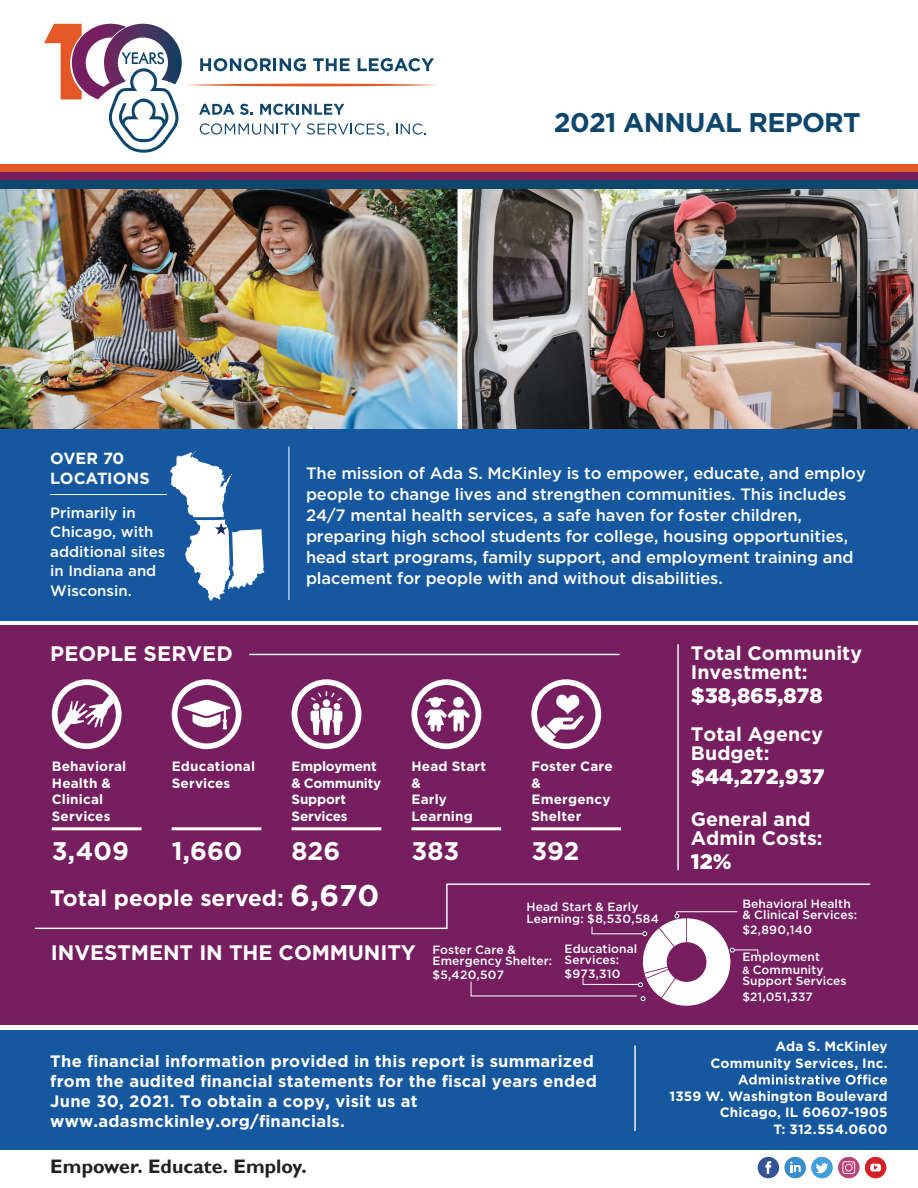
<style>
.page{position:relative;width:918px;height:1188px;background:#fff}
.page>*{position:absolute;margin:0;border:0;box-sizing:border-box;transform-origin:0 0}
.t1{font:700 27px "Gotham";letter-spacing:-.025em;color:#0e466c}
.t2{font:700 25.5px "Gotham";color:#fff}
.t3{font:700 22.5px "Gotham";color:#fff}
.t4{font:700 21px "Gotham";letter-spacing:-.005em;color:#fff}
.t5{font:900 21px "Gotham";color:#fff}
.t6{font:700 19.5px/19.5px "Gotham";color:#fff}
.t7{font:700 19.5px "Gill Sans";color:#231f20}
.t8{font:500 16.5px/21px "Gotham";letter-spacing:-.005em;color:#fff}
.t9{font:700 16.5px/19.8px "Gotham";letter-spacing:.015em;color:#fff}
.t10{font:700 16.2px/19.4px "Gotham";color:#fff}
.t11{font:500 15px/19.5px "Gotham";color:#fff}
.t12{font:700 13.5px/16.5px "Gotham";letter-spacing:.015em;color:#fff}
.t13{font:700 13.5px/16.5px "Gotham";letter-spacing:-.015em;color:#fff}
.t14{font:500 12px/11.2px "Gotham";letter-spacing:.01em;color:#fff}
.s1{font-size:30px}
.s2{font-size:10.5px}
</style>
<div class="page">
<div style="left:0;top:625px;width:918px;height:400px;background:#761e5f"></div>
<svg style="left:44px;top:24px;width:392px;height:129px"></svg>
<img style="left:0;top:189px;width:458px;height:240px">
<img style="left:463px;top:189px;width:455px;height:240px">
<div style="left:0;top:429px;width:918px;height:191px;background:#1658a0"></div>
<div style="left:0;top:1030px;width:918px;height:120px;background:#1658a0"></div>
<svg style="left:738px;top:1075px;width:149px;height:10px"></svg>
<div style="left:758px;top:1157px;width:21px;height:21px;background:#345397;border-radius:50%"></div>
<svg style="left:765px;top:1161px;width:6px;height:13px"></svg>
<div style="left:785px;top:1157px;width:21px;height:21px;background:#388dcc;border-radius:50%"></div>
<svg style="left:790px;top:1161px;width:11px;height:11px"></svg>
<div style="left:811px;top:1157px;width:22px;height:21px;background:#429fd8;border-radius:50%"></div>
<svg style="left:816px;top:1163px;width:12px;height:10px"></svg>
<svg style="left:838px;top:1157px;width:21px;height:21px"></svg>
<div style="left:865px;top:1157px;width:21px;height:21px;background:#d62027;border-radius:50%"></div>
<div style="left:870px;top:1164px;width:11px;height:8px;background:#fff;border-radius:3px"></div>
<svg style="left:874px;top:1165px;width:4px;height:5px"></svg>
<svg style="left:292px;top:679px;width:69px;height:70px"></svg>
<hr style="left:292px;top:827px;width:89px;height:3px;background:#fff">
<svg style="left:52px;top:679px;width:70px;height:70px"></svg>
<hr style="left:52px;top:827px;width:90px;height:3px;background:#fff">
<svg style="left:531px;top:679px;width:70px;height:70px"></svg>
<hr style="left:531px;top:827px;width:90px;height:3px;background:#fff">
<svg style="left:172px;top:679px;width:70px;height:70px"></svg>
<hr style="left:172px;top:827px;width:89px;height:3px;background:#fff">
<svg style="left:411px;top:679px;width:70px;height:70px"></svg>
<hr style="left:411px;top:827px;width:90px;height:3px;background:#fff">
<hr style="left:249px;top:654px;width:371px;height:1px;background:#fff">
<hr style="left:677px;top:644px;width:2px;height:226px;background:#fff">
<svg style="left:35px;top:883px;width:836px;height:123px"></svg>
<div style="left:0;top:164px;width:918px;height:8px;background:#e35825"></div>
<div style="left:0;top:172px;width:918px;height:9px;background:#761e5f"></div>
<div style="left:0;top:180px;width:918px;height:9px;background:#0e466c"></div>
<svg style="left:170px;top:451px;width:94px;height:150px"></svg>
<hr style="left:50px;top:494px;width:117px;height:1px;background:#fff">
<hr style="left:289px;top:446px;width:1px;height:154px;background:#fff">
<hr style="left:634px;top:1045px;width:2px;height:86px;background:#fff">
<h1 class="t1" style="left:554px;top:104px;width:308px">2021 ANNUAL REPORT</h1>
<p class="t10" style="left:50px;top:449px;width:101px">OVER 70<br>LOCATIONS</p>
<p class="t11" style="left:50px;top:503px;width:116px">Primarily in<br>Chicago, with additional sites in Indiana and<br>Wisconsin.</p>
<p class="t4" style="left:50px;top:640px;width:184px">PEOPLE SERVED</p>
<p class="t12" style="left:52px;top:758px;width:76px">Behavioral<br>Health &amp;<br>Clinical<br>Services</p>
<h2 class="t2" style="left:52px;top:834px;width:79px">3,409</h2>
<p class="t12" style="left:172px;top:758px;width:85px">Educational<br>Services</p>
<h2 class="t2" style="left:172px;top:834px;width:72px">1,660</h2>
<p class="t8" style="left:306px;top:462px;width:561px">The mission of Ada S. McKinley is to empower, educate, and employ people to change lives and strengthen communities. This includes 24/7 mental health services, a safe haven for foster children, preparing high school students for college, housing opportunities, head start programs, family support, and employment training and placement for people with and without disabilities.</p>
<p class="t13" style="left:292px;top:758px;width:91px">Employment &amp; Community<br>Support<br>Services</p>
<h2 class="t2" style="left:292px;top:834px;width:50px">826</h2>
<p class="t12" style="left:411px;top:758px;width:76px">Head Start &amp;<br>Early<br>Learning</p>
<h2 class="t2" style="left:411px;top:834px;width:49px">383</h2>
<p class="t12" style="left:531px;top:758px;width:83px">Foster Care &amp;<br>Emergency<br>Shelter</p>
<h2 class="t2" style="left:531px;top:834px;width:50px">392</h2>
<p class="t6" style="left:691px;top:643px;width:173px">Total Community<br>Investment:</p>
<p class="t5" style="left:691px;top:682px;width:133px">$38,865,878</p>
<p class="t6" style="left:691px;top:724px;width:134px">Total Agency<br>Budget:</p>
<p class="t5" style="left:691px;top:763px;width:135px">$44,272,937</p>
<p class="t6" style="left:691px;top:809px;width:133px">General and<br>Admin Costs:</p>
<p class="t5" style="left:691px;top:847px;width:42px">12%</p>
<h3 class="t3" style="left:50px;top:883px;width:331px">Total people served: <span class="s1">6,670</span></h3>
<p class="t4" style="left:51px;top:938px;width:366px">INVESTMENT IN THE COMMUNITY</p>
<p class="t14" style="left:526px;top:900px;width:134px;line-height:12.8px">Head Start &amp; Early<br>Learning: $8,530,584</p>
<p class="t14" style="left:742px;top:898px;width:116px">Behavioral Health &amp; Clinical Services:</p>
<p class="t14" style="left:742px;top:924px;width:71px">$2,890,140</p>
<p class="t14" style="left:432px;top:944px;width:121px">Foster Care &amp;<br>Emergency Shelter:</p>
<p class="t14" style="left:432px;top:969px;width:73px">$5,420,507</p>
<p class="t14" style="left:565px;top:943px;width:74px">Educational<br>Services:</p>
<p class="t14" style="left:565px;top:968px;width:58px">$973,310</p>
<p class="t14" style="left:742px;top:950px;width:83px;line-height:12.8px">Employment <span class="s2">&amp;</span> Community</p>
<p class="t14" style="left:742px;top:972px;width:106px;line-height:16.6px">Support Services $21,051,337</p>
<p class="t9" style="left:50px;top:1052px;width:548px">The financial information provided in this report is summarized from the audited financial statements for the fiscal years ended June 30, 2021. To obtain a copy, visit us at www.adasmckinley.org/financials.</p>
<p class="t7" style="left:50px;top:1155px;width:258px">Empower. Educate. Employ.</p>
<p class="t12" style="left:711px;top:1038px;width:179px;text-align:right">Ada S. McKinley<br>Community Services, Inc.</p>
<p class="t12" style="left:670px;top:1088px;width:220px;text-align:right">1359 W. Washington Boulevard<br>Chicago, IL 60607-1905<br>T: 312.554.0600</p>
</div>
